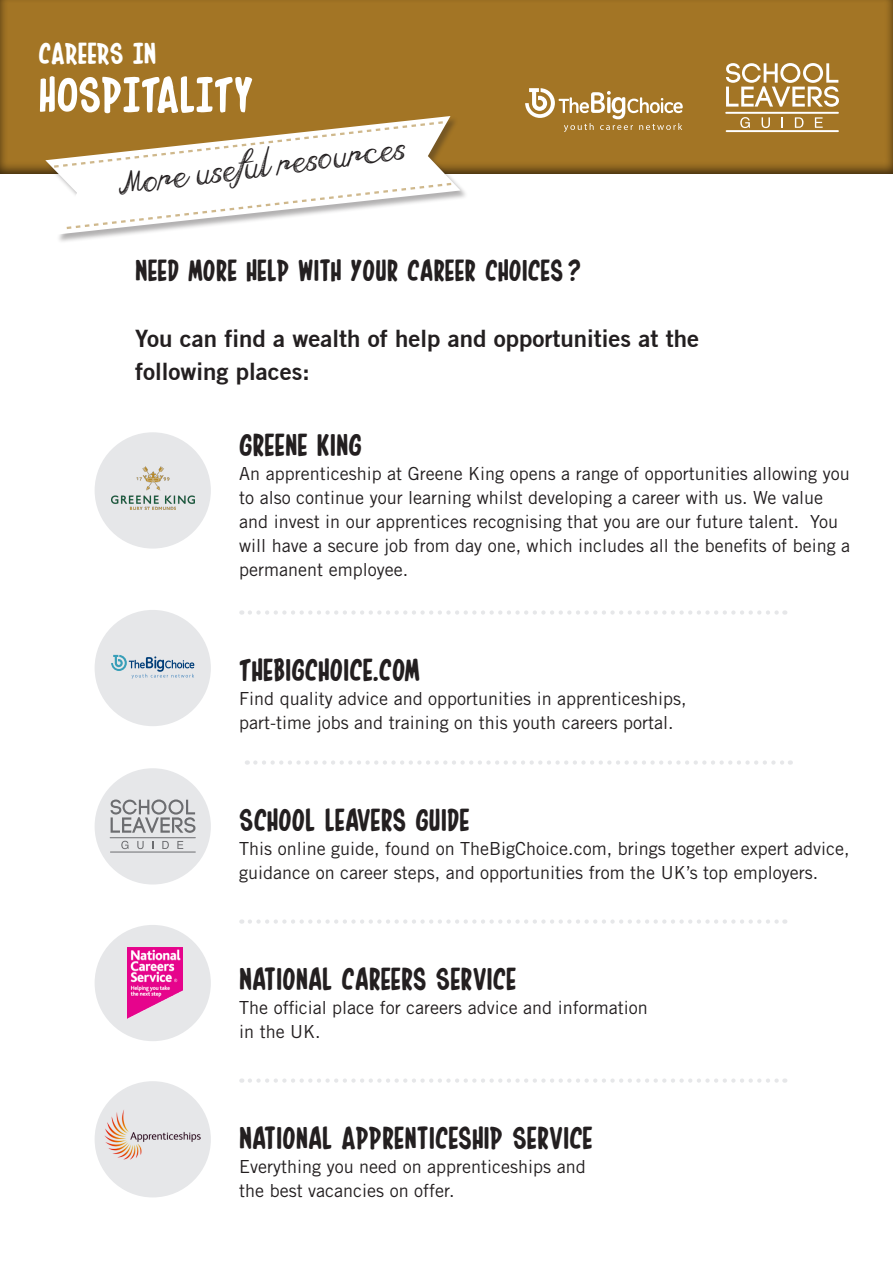
<style>
.page{position:relative;width:893px;height:1263px;background:#fff}
.page>*{position:absolute;margin:0;border:0;box-sizing:border-box;transform-origin:0 0}
.t1{font:60px "In House Edition";color:#fff}
.t2{font:37.5px "In House Edition";color:#231f20}
.t3{font:36px "In House Edition";color:#231f20}
.t4{font:36px "In House Edition";color:#fff}
.t5{font:33px "Falling Rain";color:#231f20}
.t6{font:700 24px/33px "Trade Gothic No.2";color:#231f20}
.t7{font:18px/24px "Trade Gothic LT Std";color:#231f20}
</style>
<div class="page">
<svg style="left:250px;top:610px;width:535px;height:5px"></svg>
<svg style="left:255px;top:760px;width:536px;height:5px"></svg>
<svg style="left:250px;top:919px;width:535px;height:5px"></svg>
<svg style="left:250px;top:1078px;width:535px;height:5px"></svg>
<div style="left:95px;top:610px;width:116px;height:116px;background:#e6e7e9;border-radius:50%"></div>
<div style="left:95px;top:768px;width:116px;height:116px;background:#e6e7e9;border-radius:50%"></div>
<div style="left:95px;top:925px;width:116px;height:116px;background:#e6e7e9;border-radius:50%"></div>
<img style="left:128px;top:947px;width:55px;height:72px">
<div style="left:95px;top:1081px;width:116px;height:116px;background:#e6e7e9;border-radius:50%"></div>
<img style="left:104px;top:1110px;width:96px;height:49px">
<hr style="left:110px;top:852px;width:85px;height:1px;background:#6c6d70">
<svg style="left:111px;top:799px;width:84px;height:34px"></svg>
<svg style="left:121px;top:841px;width:7px;height:8px"></svg>
<svg style="left:137px;top:841px;width:7px;height:8px"></svg>
<svg style="left:152px;top:841px;width:2px;height:8px"></svg>
<svg style="left:162px;top:841px;width:7px;height:8px"></svg>
<svg style="left:177px;top:841px;width:6px;height:8px"></svg>
<hr style="left:110px;top:837px;width:85px;height:1px;background:#6c6d70">
<svg style="left:111px;top:655px;width:83px;height:24px"></svg>
<div style="left:0;top:0;width:893px;height:176px;background:#a37525"></div>
<hr style="left:727px;top:130px;width:111px;height:2px;background:#fff">
<svg style="left:726px;top:63px;width:113px;height:44px"></svg>
<svg style="left:740px;top:117px;width:10px;height:11px"></svg>
<svg style="left:762px;top:117px;width:8px;height:11px"></svg>
<svg style="left:795px;top:117px;width:8px;height:11px"></svg>
<svg style="left:815px;top:117px;width:8px;height:11px"></svg>
<hr style="left:726px;top:112px;width:112px;height:2px;background:#fff">
<div style="left:46px;top:116px;width:423px;height:127px;background:#231f20;opacity:.35"></div>
<svg style="left:45px;top:116px;width:415px;height:119px;fill:#fff"></svg>
<svg style="left:52px;top:120px;width:393px;height:49px"></svg>
<svg style="left:64px;top:181px;width:390px;height:49px"></svg>
<svg style="left:525px;top:88px;width:158px;height:44px"></svg>
<div style="left:95px;top:432px;width:116px;height:117px;background:#e6e7e9;border-radius:50%"></div>
<img style="left:111px;top:467px;width:83px;height:43px">
<p class="t4" style="left:38px;top:38px;width:119px">CAREERS IN</p>
<p class="t1" style="left:38px;top:68px;width:216px">HOSPITALITY</p>
<p class="t5" style="left:116px;top:164px;width:292px;rotate:-7deg">More useful resources</p>
<p class="t3" style="left:135px;top:254px;width:447px">NEED MORE HELP WITH YOUR CAREER CHOICES?</p>
<p class="t6" style="left:135px;top:322px;width:565px">You can find a wealth of help and opportunities at the following places:</p>
<p class="t2" style="left:239px;top:428px;width:124px">GREENE KING</p>
<p class="t7" style="left:239px;top:461px;width:612px">An apprenticeship at Greene King opens a range of opportunities allowing you to also continue your learning whilst developing a career with us. We value and invest in our apprentices recognising that you are our future talent. You will have a secure job from day one, which includes all the benefits of being a permanent employee.</p>
<p class="t2" style="left:239px;top:653px;width:182px">THEBIGCHOICE.COM</p>
<p class="t7" style="left:239px;top:686px;width:449px">Find quality advice and opportunities in apprenticeships,</p>
<p class="t7" style="left:239px;top:710px;width:436px">part-time jobs and training on this youth careers portal.</p>
<p class="t2" style="left:239px;top:803px;width:232px">SCHOOL LEAVERS GUIDE</p>
<p class="t7" style="left:239px;top:836px;width:612px">This online guide, found on TheBigChoice.com, brings together expert advice, guidance on career steps, and opportunities from the UK’s top employers.</p>
<p class="t2" style="left:239px;top:962px;width:279px">NATIONAL CAREERS SERVICE</p>
<p class="t7" style="left:239px;top:995px;width:410px">The official place for careers advice and information</p>
<p class="t7" style="left:239px;top:1019px;width:83px">in the UK.</p>
<p class="t2" style="left:239px;top:1121px;width:355px">NATIONAL APPRENTICESHIP SERVICE</p>
<p class="t7" style="left:239px;top:1154px;width:348px">Everything you need on apprenticeships and</p>
<p class="t7" style="left:239px;top:1178px;width:217px">the best vacancies on offer.</p>
</div>
